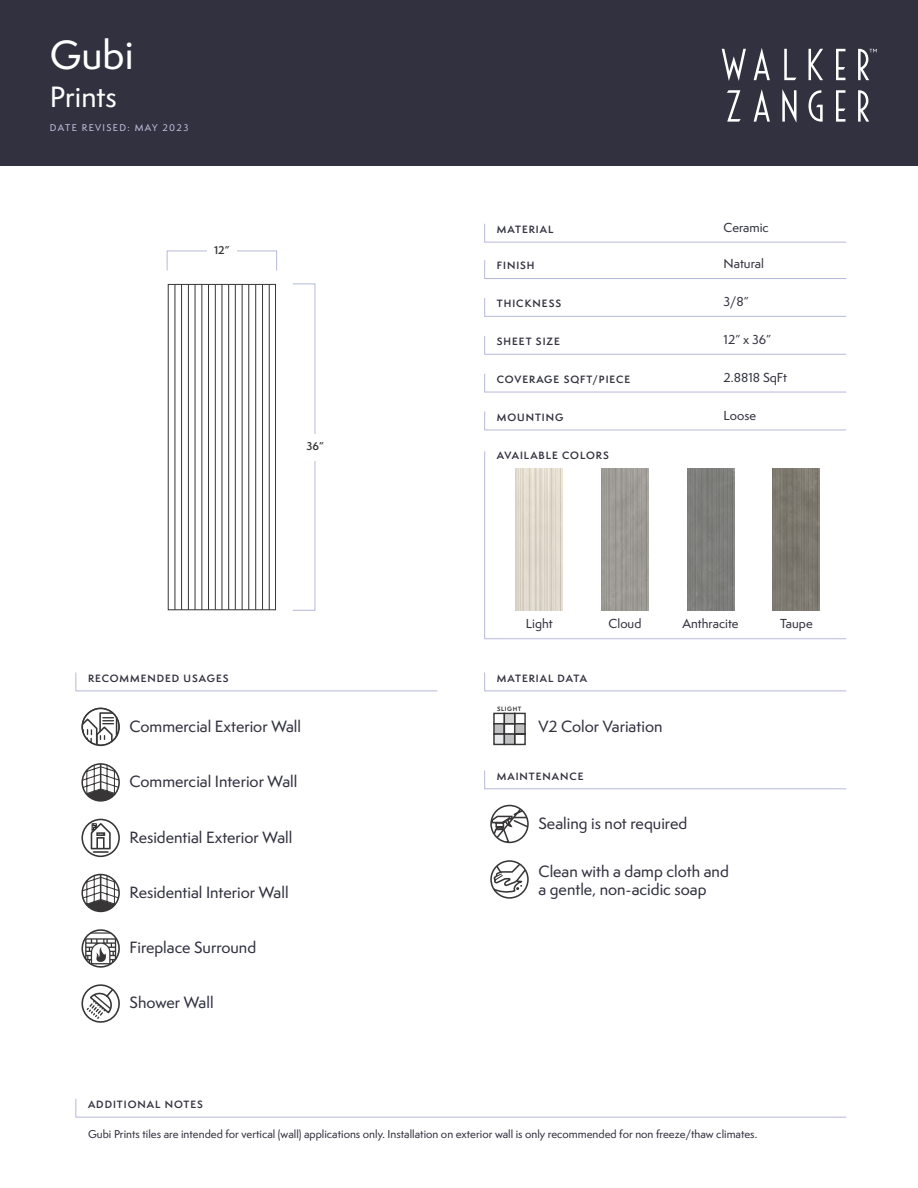
<style>
.page{position:relative;width:918px;height:1188px;background:#fff}
.page>*{position:absolute;margin:0;border:0;box-sizing:border-box;transform-origin:0 0}
.t1{font:500 37.5px "Semplicita Pro";color:#fff}
.t2{font:500 27px "Semplicita Pro";color:#fff}
.t3{font:500 15px/18px "Semplicita Pro";color:#313140}
.t4{font:500 12px "Semplicita Pro";color:#313140}
.t5{font:500 10.5px "Semplicita Pro";color:#313140}
.t6{font:600 10.5px "Semplicita Pro";color:#373535}
.t7{font:600 9.75px "Semplicita Pro";letter-spacing:.1em;color:#313140}
.t8{font:500 9px "Semplicita Pro";letter-spacing:.15em;color:#bfbfe0}
.t9{font:700 5.7px "Semplicita Pro";letter-spacing:.1em;color:#373535}
</style>
<div class="page">
<div style="left:0;top:0;width:918px;height:166px;background:#313140"></div>
<svg style="left:809px;top:49px;width:14px;height:31px"></svg>
<svg style="left:722px;top:49px;width:24px;height:32px"></svg>
<svg style="left:754px;top:48px;width:16px;height:32px"></svg>
<svg style="left:784px;top:49px;width:12px;height:31px"></svg>
<svg style="left:836px;top:49px;width:9px;height:31px"></svg>
<svg style="left:858px;top:90px;width:11px;height:32px"></svg>
<svg style="left:754px;top:90px;width:16px;height:32px"></svg>
<svg style="left:782px;top:90px;width:15px;height:32px"></svg>
<svg style="left:809px;top:90px;width:14px;height:32px"></svg>
<svg style="left:727px;top:90px;width:14px;height:32px"></svg>
<svg style="left:836px;top:90px;width:9px;height:32px"></svg>
<svg style="left:858px;top:49px;width:19px;height:31px"></svg>
<div style="left:168px;top:284px;width:108px;height:326px;border:1px solid #373535"></div>
<hr style="left:175px;top:284px;width:1px;height:326px;background:#373535">
<hr style="left:201px;top:284px;width:1px;height:326px;background:#373535">
<hr style="left:228px;top:284px;width:1px;height:326px;background:#373535">
<hr style="left:188px;top:284px;width:1px;height:326px;background:#373535">
<hr style="left:215px;top:284px;width:1px;height:326px;background:#373535">
<hr style="left:242px;top:284px;width:1px;height:326px;background:#373535">
<hr style="left:262px;top:284px;width:1px;height:326px;background:#373535">
<hr style="left:269px;top:284px;width:1px;height:326px;background:#373535">
<hr style="left:181px;top:284px;width:1px;height:326px;background:#373535">
<hr style="left:208px;top:284px;width:1px;height:326px;background:#373535">
<hr style="left:235px;top:284px;width:1px;height:326px;background:#373535">
<hr style="left:255px;top:284px;width:1px;height:326px;background:#373535">
<hr style="left:195px;top:284px;width:1px;height:326px;background:#373535">
<hr style="left:222px;top:284px;width:1px;height:326px;background:#373535">
<hr style="left:248px;top:284px;width:1px;height:326px;background:#373535">
<svg style="left:484px;top:223px;width:363px;height:20px"></svg>
<svg style="left:484px;top:298px;width:363px;height:19px"></svg>
<svg style="left:484px;top:373px;width:363px;height:20px"></svg>
<svg style="left:484px;top:260px;width:363px;height:19px"></svg>
<svg style="left:484px;top:336px;width:363px;height:19px"></svg>
<svg style="left:484px;top:411px;width:363px;height:20px"></svg>
<svg style="left:484px;top:451px;width:363px;height:188px"></svg>
<img style="left:516px;top:469px;width:47px;height:141px">
<img style="left:687px;top:469px;width:47px;height:141px">
<img style="left:773px;top:469px;width:47px;height:141px">
<img style="left:601px;top:469px;width:47px;height:141px">
<div style="left:167px;top:251px;width:110px;height:20px;border:1px solid #b7b9da"></div>
<div style="left:207px;top:242px;width:30px;height:17px;background:#fff"></div>
<div style="left:292px;top:284px;width:23px;height:327px;border:1px solid #b7b9da"></div>
<div style="left:286px;top:434px;width:58px;height:26px;background:#fff"></div>
<svg style="left:484px;top:672px;width:363px;height:20px"></svg>
<svg style="left:484px;top:770px;width:363px;height:20px"></svg>
<svg style="left:75px;top:672px;width:363px;height:20px"></svg>
<svg style="left:491px;top:807px;width:37px;height:35px"></svg>
<div style="left:490px;top:805px;width:39px;height:38px;border:2px solid #373535;border-radius:50%"></div>
<div style="left:490px;top:860px;width:39px;height:39px;border:2px solid #373535;border-radius:50%"></div>
<svg style="left:491px;top:861px;width:37px;height:33px"></svg>
<svg style="left:493px;top:712px;width:33px;height:33px"></svg>
<svg style="left:82px;top:711px;width:36px;height:34px"></svg>
<div style="left:81px;top:708px;width:39px;height:38px;border:2px solid #373535;border-radius:50%"></div>
<svg style="left:84px;top:764px;width:35px;height:35px"></svg>
<div style="left:81px;top:763px;width:39px;height:39px;border:2px solid #373535;border-radius:50%"></div>
<svg style="left:83px;top:875px;width:36px;height:36px"></svg>
<div style="left:81px;top:874px;width:39px;height:38px;border:2px solid #373535;border-radius:50%"></div>
<svg style="left:81px;top:984px;width:39px;height:39px"></svg>
<svg style="left:81px;top:819px;width:39px;height:38px"></svg>
<svg style="left:81px;top:929px;width:39px;height:39px"></svg>
<svg style="left:75px;top:1099px;width:772px;height:19px"></svg>
<h1 class="t1" style="left:50px;top:28px;width:85px">Gubi</h1>
<h2 class="t2" style="left:50px;top:77px;width:68px">Prints</h2>
<p class="t8" style="left:50px;top:121px;width:140px">DATE REVISED: MAY 2023</p>
<p class="t6" style="left:214px;top:242px;width:17px">12”</p>
<p class="t6" style="left:307px;top:439px;width:19px">36”</p>
<p class="t7" style="left:88px;top:671px;width:142px">RECOMMENDED USAGES</p>
<p class="t3" style="left:130px;top:717px;width:173px">Commercial Exterior Wall</p>
<p class="t3" style="left:130px;top:773px;width:169px">Commercial Interior Wall</p>
<p class="t3" style="left:130px;top:828px;width:164px">Residential Exterior Wall</p>
<p class="t3" style="left:130px;top:883px;width:160px">Residential Interior Wall</p>
<p class="t3" style="left:130px;top:939px;width:128px">Fireplace Surround</p>
<p class="t3" style="left:130px;top:994px;width:85px">Shower Wall</p>
<p class="t7" style="left:497px;top:222px;width:58px">MATERIAL</p>
<p class="t4" style="left:724px;top:219px;width:47px">Ceramic</p>
<p class="t7" style="left:497px;top:259px;width:39px">FINISH</p>
<p class="t4" style="left:724px;top:255px;width:42px">Natural</p>
<p class="t7" style="left:497px;top:296px;width:66px">THICKNESS</p>
<p class="t4" style="left:724px;top:293px;width:27px">3/8”</p>
<p class="t7" style="left:497px;top:334px;width:65px">SHEET SIZE</p>
<p class="t4" style="left:724px;top:331px;width:49px">12” x 36”</p>
<p class="t7" style="left:497px;top:372px;width:135px">COVERAGE SQFT/PIECE</p>
<p class="t4" style="left:724px;top:369px;width:65px">2.8818 SqFt</p>
<p class="t7" style="left:497px;top:410px;width:68px">MOUNTING</p>
<p class="t4" style="left:724px;top:407px;width:34px">Loose</p>
<p class="t7" style="left:497px;top:448px;width:113px">AVAILABLE COLORS</p>
<p class="t4" style="left:526px;top:615px;width:28px">Light</p>
<p class="t4" style="left:609px;top:615px;width:34px">Cloud</p>
<p class="t4" style="left:683px;top:615px;width:58px">Anthracite</p>
<p class="t4" style="left:780px;top:615px;width:34px">Taupe</p>
<p class="t7" style="left:497px;top:671px;width:92px">MATERIAL DATA</p>
<p class="t9" style="left:497px;top:704px;width:26px">SLIGHT</p>
<p class="t3" style="left:538px;top:717px;width:126px">V2 Color Variation</p>
<p class="t7" style="left:497px;top:769px;width:88px">MAINTENANCE</p>
<p class="t3" style="left:538px;top:815px;width:150px">Sealing is not required</p>
<p class="t3" style="left:538px;top:862px;width:192px">Clean with a damp cloth and a gentle, non-acidic soap</p>
<p class="t7" style="left:88px;top:1097px;width:117px">ADDITIONAL NOTES</p>
<p class="t5" style="left:88px;top:1126px;width:671px">Gubi Prints tiles are intended for vertical (wall) applications only. Installation on exterior wall is only recommended for non freeze/thaw climates.</p>
</div>
